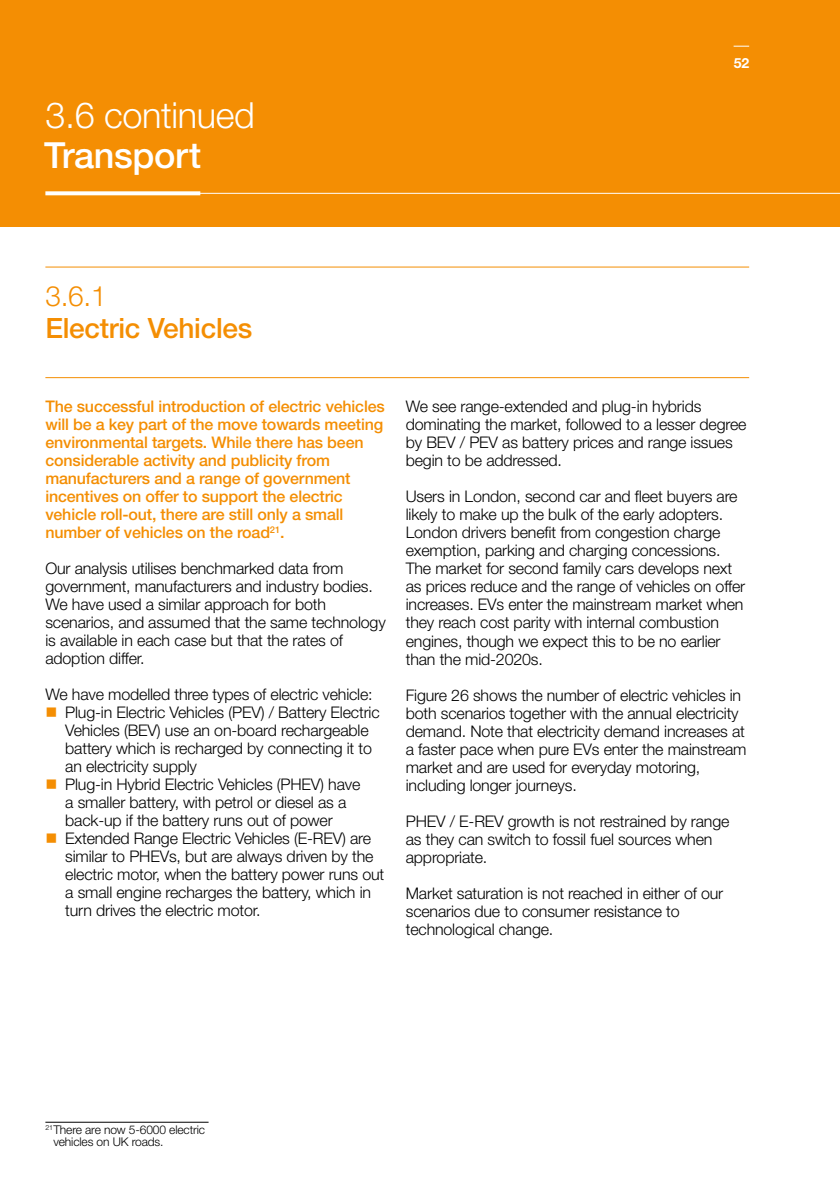
<style>
.page{position:relative;width:840px;height:1191px;background:#fff}
.page>*{position:absolute;margin:0;border:0;box-sizing:border-box;transform-origin:0 0}
.t1{font:300 36px "Helvetica Neue";letter-spacing:-.01em;color:#fff}
.t2{font:500 36px "Helvetica Neue";letter-spacing:-.01em;color:#fff}
.t3{font:500 28px "Helvetica Neue";letter-spacing:-.01em;color:#f48e03}
.t4{font:300 28px "Helvetica Neue";color:#f48e03}
.t5{font:300 16px/18px "Helvetica Neue";letter-spacing:-.01em;color:#000}
.t6{font:500 16px/18px "Helvetica Neue";letter-spacing:-.01em;color:#f48e03}
.t7{font:700 14px "Helvetica Neue";color:#fff}
.t8{font:300 12px/12px "Helvetica Neue";letter-spacing:-.01em;color:#000}
.s1{color:#f48e03}
</style>
<div class="page">
<div style="left:0;top:0;width:839px;height:227px;background:#f48e03"></div>
<svg style="left:733px;top:46px;width:15px;height:1px"></svg>
<hr style="left:45px;top:1121px;width:163px;height:1px;background:#000">
<hr style="left:45px;top:266px;width:703px;height:1px;background:#f48e03">
<hr style="left:45px;top:377px;width:703px;height:1px;background:#f48e03">
<svg style="left:45px;top:191px;width:155px;height:4px"></svg>
<hr style="left:50px;top:193px;width:789px;height:1px;background:#fff">
<h1 class="t1" style="left:45px;top:93px;width:211px">3.6 continued</h1>
<h1 class="t2" style="left:44px;top:134px;width:158px">Transport</h1>
<p class="t7" style="left:733px;top:54px;width:17px">52</p>
<h2 class="t4" style="left:45px;top:278px;width:63px">3.6.1</h2>
<h2 class="t3" style="left:45px;top:311px;width:208px">Electric Vehicles</h2>
<p class="t6" style="left:45px;top:397px;width:341px">The successful introduction of electric vehicles will be a key part of the move towards meeting environmental targets. While there has been considerable activity and publicity from manufacturers and a range of government incentives on offer to support the electric vehicle roll-out, there are still only a small number of vehicles on the road<sup>21</sup>.</p>
<p class="t5" style="left:45px;top:559px;width:341px">Our analysis utilises benchmarked data from government, manufacturers and industry bodies.<br>We have used a similar approach for both scenarios, and assumed that the same technology is available in each case but that the rates of adoption differ.</p>
<p class="t5" style="left:45px;top:685px;width:328px">We have modelled three types of electric vehicle:</p>
<p class="t5" style="left:65px;top:703px;width:316px;text-indent:-20px"><span class="s1">■</span> Plug-in Electric Vehicles (PEV) / Battery Electric Vehicles (BEV) use an on-board rechargeable battery which is recharged by connecting it to an electricity supply</p>
<p class="t5" style="left:45px;top:775px;width:316px;text-align:center"><span class="s1">■</span> Plug-in Hybrid Electric Vehicles (PHEV) have a smaller battery, with petrol or diesel as a back-up if the battery runs out of power</p>
<p class="t5" style="left:65px;top:829px;width:320px;text-indent:-20px"><span class="s1">■</span> Extended Range Electric Vehicles (E-REV) are similar to PHEVs, but are always driven by the electric motor, when the battery power runs out a small engine recharges the battery, which in turn drives the electric motor.</p>
<p class="t5" style="left:405px;top:397px;width:342px">We see range-extended and plug-in hybrids dominating the market, followed to a lesser degree by BEV / PEV as battery prices and range issues begin to be addressed.</p>
<p class="t5" style="left:405px;top:487px;width:341px">Users in London, second car and fleet buyers are likely to make up the bulk of the early adopters.<br>London drivers benefit from congestion charge exemption, parking and charging concessions.<br>The market for second family cars develops next as prices reduce and the range of vehicles on offer increases. EVs enter the mainstream market when they reach cost parity with internal combustion engines, though we expect this to be no earlier than the mid-2020s.</p>
<p class="t5" style="left:405px;top:685px;width:342px">Figure 26 shows the number of electric vehicles in both scenarios together with the annual electricity demand. Note that electricity demand increases at a faster pace when pure EVs enter the mainstream market and are used for everyday motoring, including longer journeys.</p>
<p class="t5" style="left:405px;top:811px;width:325px">PHEV / E-REV growth is not restrained by range as they can switch to fossil fuel sources when appropriate.</p>
<p class="t5" style="left:405px;top:883px;width:319px">Market saturation is not reached in either of our scenarios due to consumer resistance to technological change.</p>
<p class="t8" style="left:53px;top:1123px;width:153px;text-indent:-8px"><sup>21</sup>There are now 5-6000 electric vehicles on UK roads.</p>
</div>
